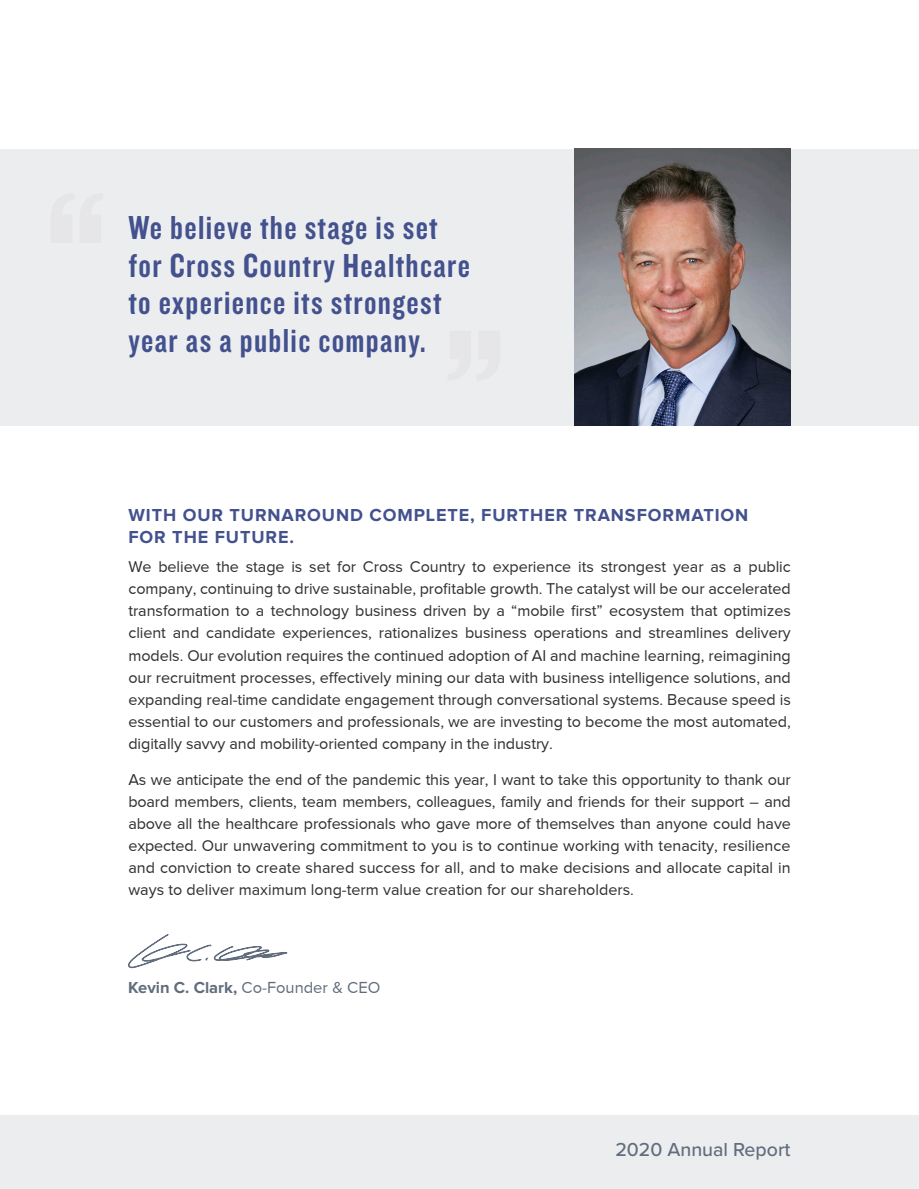
<style>
.page{position:relative;width:919px;height:1189px;background:#fff}
.page>*{position:absolute;margin:0;border:0;box-sizing:border-box;transform-origin:0 0}
.t1{font:34.5px/37.5px "Knockout HTF49 Liteweight";letter-spacing:.04em;color:#43518e}
.t2{font:500 19.5px "Proxima Nova";color:#616d7d}
.t3{font:700 18px/22.2px "Proxima Nova";letter-spacing:.05em;color:#43518e}
.t4{font:16.5px "Proxima Nova";color:#616d7d}
.t5{font:16.2px/22.2px "Proxima Nova";color:#312f30;text-align:justify}
.s1{font-weight:700}
</style>
<div class="page">
<div style="left:0;top:149px;width:918px;height:276px;background:#ecedef"></div>
<img style="left:574px;top:149px;width:216px;height:276px">
<svg style="left:128px;top:934px;width:159px;height:33px"></svg>
<div style="left:0;top:1114px;width:918px;height:74px;background:#ecedef"></div>
<p class="t1" style="left:128px;top:210px;width:343px">We believe the stage is set for Cross Country Healthcare to experience its strongest year as a public company.</p>
<p class="t3" style="left:128px;top:504px;width:621px">WITH OUR TURNAROUND COMPLETE, FURTHER TRANSFORMATION<br>FOR THE FUTURE.</p>
<p class="t5" style="left:128px;top:555px;width:663px">We believe the stage is set for Cross Country to experience its strongest year as a public company, continuing to drive sustainable, profitable growth. The catalyst will be our accelerated transformation to a technology business driven by a “mobile first” ecosystem that optimizes client and candidate experiences, rationalizes business operations and streamlines delivery models. Our evolution requires the continued adoption of AI and machine learning, reimagining our recruitment processes, effectively mining our data with business intelligence solutions, and expanding real-time candidate engagement through conversational systems. Because speed is essential to our customers and professionals, we are investing to become the most automated, digitally savvy and mobility-oriented company in the industry.</p>
<p class="t5" style="left:128px;top:767px;width:663px">As we anticipate the end of the pandemic this year, I want to take this opportunity to thank our board members, clients, team members, colleagues, family and friends for their support – and above all the healthcare professionals who gave more of themselves than anyone could have expected. Our unwavering commitment to you is to continue working with tenacity, resilience and conviction to create shared success for all, and to make decisions and allocate capital in ways to deliver maximum long-term value creation for our shareholders.</p>
<p class="t4" style="left:128px;top:978px;width:253px"><span class="s1">Kevin C. Clark,</span> Co-Founder &amp; CEO</p>
<p class="t2" style="left:615px;top:1134px;width:177px">2020 Annual Report</p>
</div>
